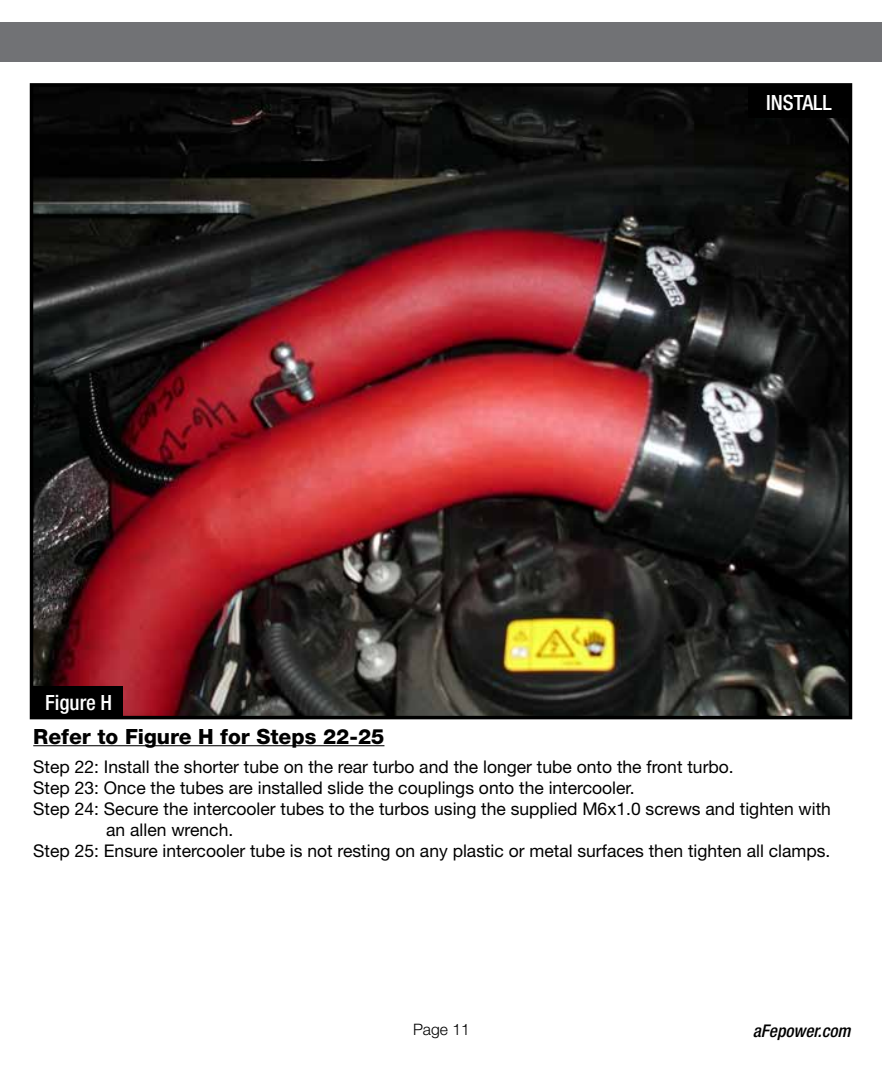
<style>
.page{position:relative;width:882px;height:1071px;background:#fff}
.page>*{position:absolute;margin:0;border:0;box-sizing:border-box;transform-origin:0 0}
.t1{font:800 21px "Helvetica Neue";color:#000}
.t2{font:500 condensed 21px "Helvetica Neue";color:#fff}
.t3{font:17.5px "Helvetica Neue";color:#000}
.t4{font:italic 500 condensed 17.5px "Helvetica Neue";color:#000}
.t5{font:300 15.75px "Helvetica Neue";color:#000}
</style>
<div class="page">
<img style="left:35px;top:88px;width:812px;height:626px">
<div style="left:30px;top:83px;width:822px;height:636px;border:4px solid #000"></div>
<div style="left:748px;top:85px;width:102px;height:33px;background:#000"></div>
<div style="left:33px;top:686px;width:90px;height:33px;background:#000"></div>
<div style="left:0;top:23px;width:882px;height:39px;background:#717275"></div>
<hr style="left:33px;top:745px;width:351px;height:1px;background:#000">
<p class="t2" style="left:45px;top:690px;width:69px">Figure H</p>
<p class="t2" style="left:766px;top:90px;width:67px">INSTALL</p>
<p class="t1" style="left:33px;top:724px;width:353px">Refer to Figure H for Steps 22-25</p>
<p class="t3" style="left:33px;top:756px;width:702px">Step 22: Install the shorter tube on the rear turbo and the longer tube onto the front turbo.</p>
<p class="t3" style="left:33px;top:777px;width:603px">Step 23: Once the tubes are installed slide the couplings onto the intercooler.</p>
<p class="t3" style="left:33px;top:798px;width:799px">Step 24: Secure the intercooler tubes to the turbos using the supplied M6x1.0 screws and tighten with</p>
<p class="t3" style="left:106px;top:819px;width:129px">an allen wrench.</p>
<p class="t3" style="left:33px;top:840px;width:799px">Step 25: Ensure intercooler tube is not resting on any plastic or metal surfaces then tighten all clamps.</p>
<p class="t5" style="left:413px;top:1020px;width:58px">Page 11</p>
<p class="t4" style="left:753px;top:1020px;width:99px">aFepower.com</p>
</div>
